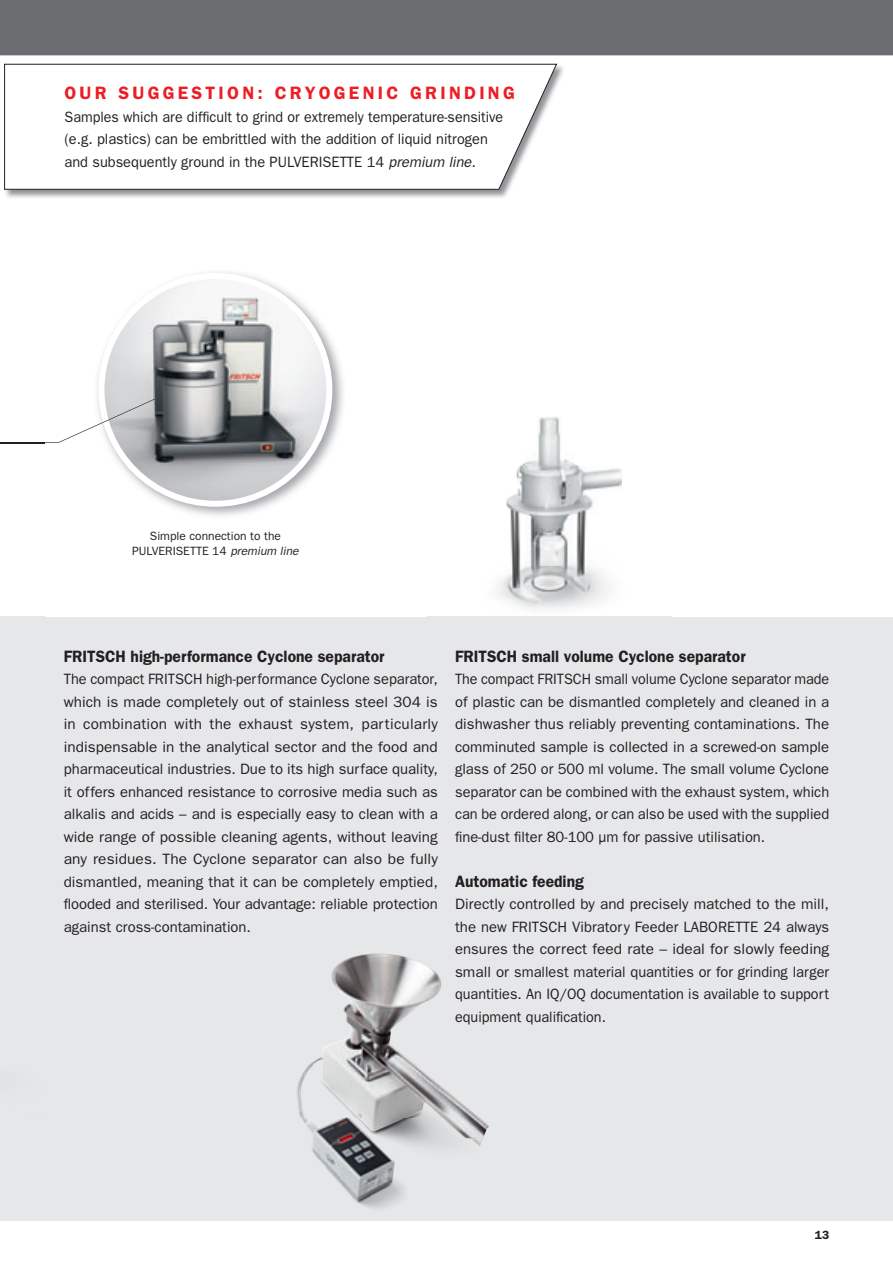
<style>
.page{position:relative;width:893px;height:1263px;background:#fff}
.page>*{position:absolute;margin:0;border:0;box-sizing:border-box;transform-origin:0 0}
.t1{font:600 18px "Franklin Gothic";letter-spacing:.18em;color:#ee1d23}
.t2{font:600 16.5px "Franklin Gothic";color:#231f20;scale:.95 1}
.t3{font:15px/22.5px "Franklin Gothic";color:#231f20;text-align:justify}
.t4{font:15px/22.5px "Franklin Gothic";color:#231f20;text-align:justify;scale:.95 1}
.t5{font:12px/14.4px "Franklin Gothic";color:#231f20;text-align:center}
.t6{font:600 12px "Franklin Gothic";color:#231f20}
.s1{font-style:italic}
</style>
<div class="page">
<div style="left:0;top:617px;width:893px;height:603px;background:#e6e7e9"></div>
<div style="left:0;top:0;width:893px;height:55px;background:#6c6d70"></div>
<img style="left:97px;top:272px;width:246px;height:244px">
<img style="left:101px;top:276px;width:228px;height:228px;border-radius:50%">
<div style="left:98px;top:273px;width:234px;height:234px;border:6px solid #fff;border-radius:50%"></div>
<svg style="left:44px;top:399px;width:111px;height:44px"></svg>
<img style="left:297px;top:953px;width:192px;height:247px">
<img style="left:5px;top:63px;width:558px;height:135px">
<svg style="left:4px;top:63px;width:553px;height:127px"></svg>
<img style="left:0;top:442px;width:44px;height:1px">
<img style="left:427px;top:416px;width:245px;height:201px">
<p class="t1" style="left:64px;top:87px;width:452px">OUR SUGGESTION: CRYOGENIC GRINDING</p>
<p class="t4" style="left:64px;top:106px;width:463px;text-align:left">Samples which are difficult to grind or extremely temperature-sensitive (e.g. plastics) can be embrittled with the addition of liquid nitrogen and subsequently ground in the PULVERISETTE 14 <span class="s1">premium line.</span></p>
<p class="t5" style="left:132px;top:530px;width:168px">Simple connection to the<br>PULVERISETTE 14 <span class="s1">premium line</span></p>
<p class="t2" style="left:64px;top:650px;width:339px">FRITSCH high-performance Cyclone separator</p>
<p class="t3" style="left:64px;top:669px;width:376px">The compact FRITSCH high-performance Cyclone separator, which is made completely out of stainless steel 304 is in combination with the exhaust system, particularly indispensable in the analytical sector and the food and pharmaceutical industries. Due to its high surface quality, it offers enhanced resistance to corrosive media such as alkalis and acids – and is especially easy to clean with a wide range of possible cleaning agents, without leaving any residues. The Cyclone separator can also be fully dismantled, meaning that it can be completely emptied, flooded and sterilised. Your advantage: reliable protection against cross-contamination.</p>
<p class="t2" style="left:455px;top:650px;width:307px">FRITSCH small volume Cyclone separator</p>
<p class="t4" style="left:455px;top:669px;width:395px">The compact FRITSCH small volume Cyclone separator made of plastic can be dismantled completely and cleaned in a dishwasher thus reliably preventing contaminations. The comminuted sample is collected in a screwed-on sample glass of 250 or 500 ml volume. The small volume Cyclone separator can be combined with the exhaust system, which can be ordered along, or can also be used with the supplied fine-dust filter 80-100 µm for passive utilisation.</p>
<p class="t2" style="left:455px;top:875px;width:137px">Automatic feeding</p>
<p class="t3" style="left:455px;top:894px;width:376px">Directly controlled by and precisely matched to the mill, the new FRITSCH Vibratory Feeder LABORETTE 24 always ensures the correct feed rate – ideal for slowly feeding small or smallest material quantities or for grinding larger quantities. An IQ/OQ documentation is available to support equipment qualification.</p>
<p class="t6" style="left:815px;top:1230px;width:16px">13</p>
</div>
